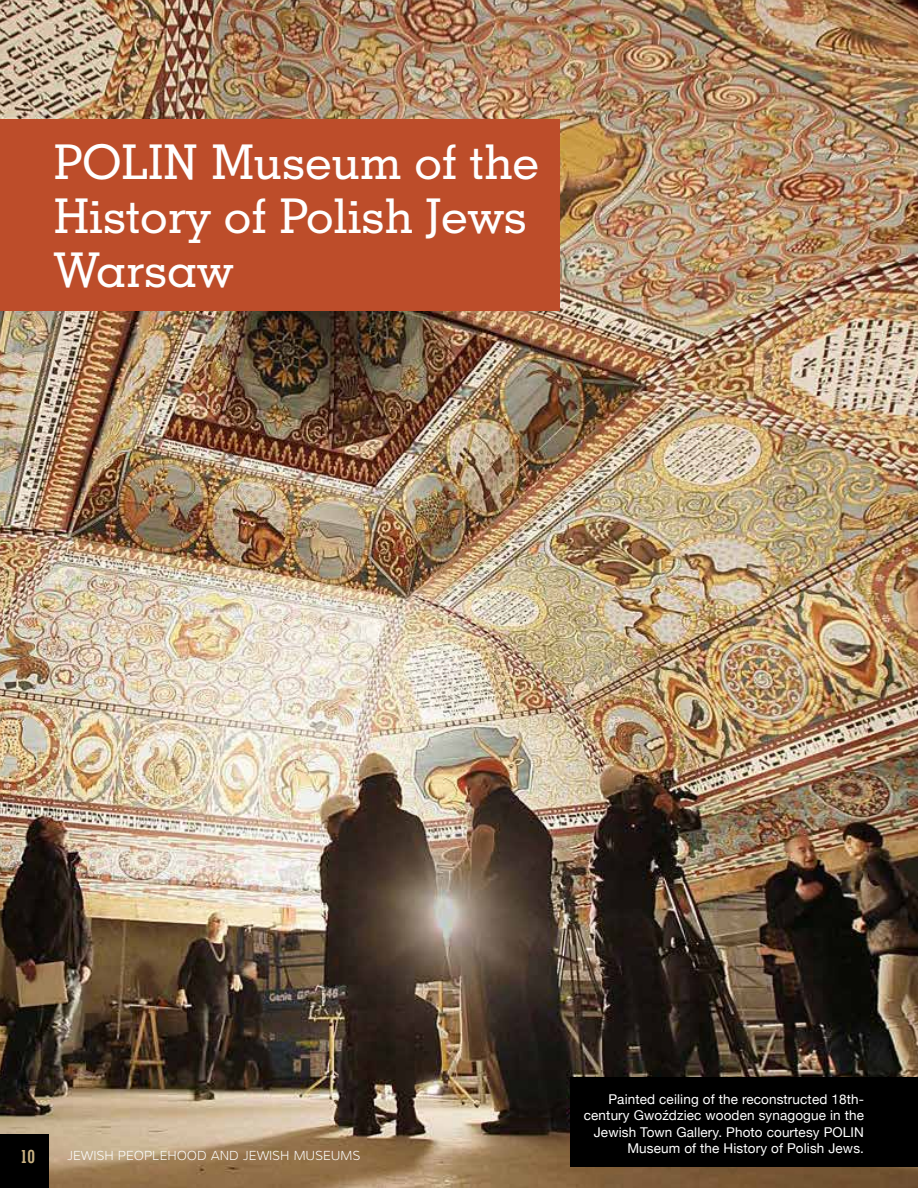
<style>
.page{position:relative;width:918px;height:1188px;background:#fff}
.page>*{position:absolute;margin:0;border:0;box-sizing:border-box;transform-origin:0 0}
.t1{font:500 48px/54px "Geometric Slab 703 BT";letter-spacing:.01em;color:#fff}
.t2{font:700 condensed 19.5px "Geometric Slab 703 BT";color:#cab282}
.t3{font:13.5px/16.5px "Helvetica Neue";letter-spacing:.01em;color:#fff;text-align:right}
.t4{font:300 13.5px "Interval";letter-spacing:.04em;color:#fff}
</style>
<div class="page">
<img style="left:0;top:0;width:918px;height:1188px">
<div style="left:0;top:1134px;width:48px;height:54px;background:#000"></div>
<div style="left:0;top:119px;width:559px;height:191px;background:#bd4d2a"></div>
<div style="left:570px;top:1078px;width:348px;height:89px;background:#000"></div>
<h1 class="t1" style="left:54px;top:135px;width:487px">POLIN Museum of the<br>History of Polish Jews<br>Warsaw</h1>
<h2 class="t2" style="left:20px;top:1144px;width:17px">10</h2>
<p class="t4" style="left:68px;top:1148px;width:294px">JEWISH PEOPLEHOOD AND JEWISH MUSEUMS</p>
<p class="t3" style="left:584px;top:1092px;width:282px">Painted ceiling of the reconstructed 18th&shy;century Gwoździec wooden synagogue in the Jewish Town Gallery. Photo courtesy POLIN Museum of the History of Polish Jews.</p>
</div>
